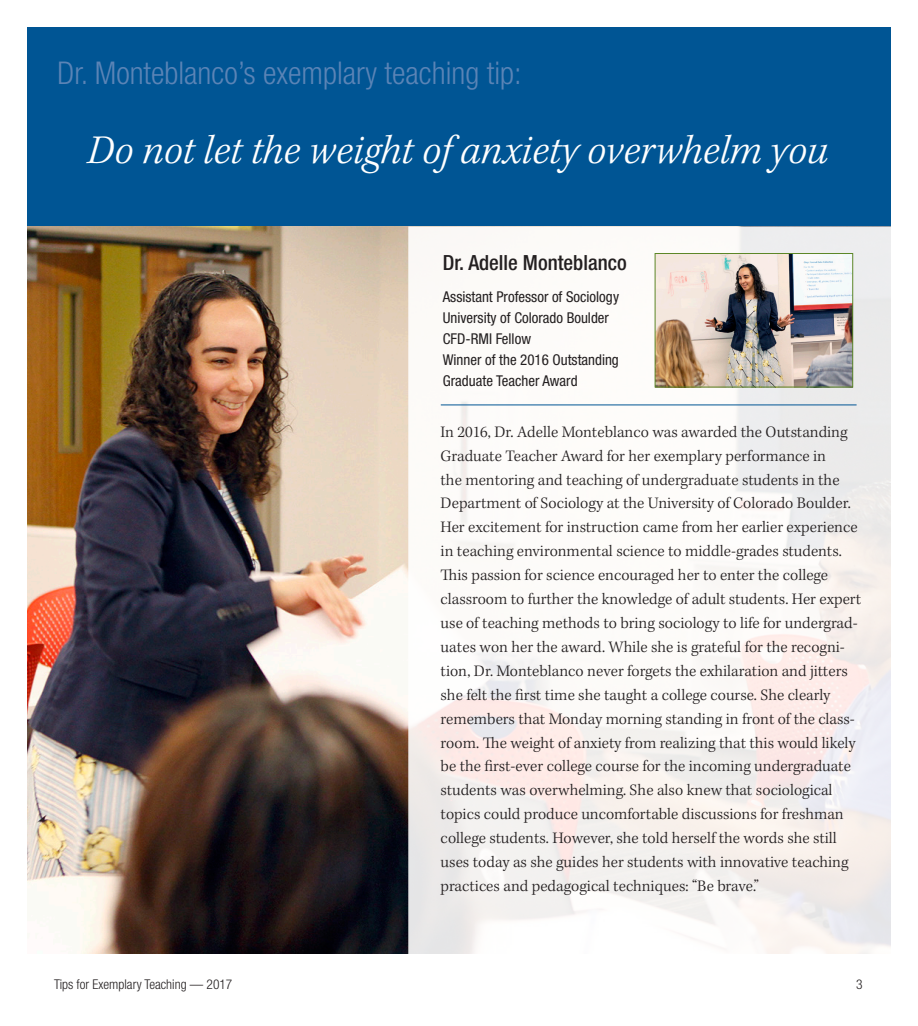
<style>
.page{position:relative;width:918px;height:1026px;background:#fff}
.page>*{position:absolute;margin:0;border:0;box-sizing:border-box;transform-origin:0 0}
.t1{font:italic 300 41.85px "Kepler Std";color:#fff}
.t2{font:300 condensed 31.35px "Helvetica Neue";color:#5b84b6}
.t3{font:500 condensed 20.85px "Helvetica Neue";color:#231f20}
.t4{font:300 16.5px/23.9px "Kepler Std";color:#231f20}
.t5{font:condensed 15px/20.9px "Helvetica Neue";color:#231f20}
.quote{font:300 condensed 13.5px "Helvetica Neue";color:#231f20}
</style>
<div class="page">
<img style="left:27px;top:226px;width:381px;height:727px">
<div style="left:27px;top:27px;width:864px;height:199px;background:#005594"></div>
<svg style="left:408px;top:226px;width:483px;height:728px"></svg>
<hr style="left:441px;top:405px;width:416px;height:1px;background:#005594">
<img style="left:657px;top:255px;width:194px;height:130px">
<div style="left:655px;top:253px;width:198px;height:134px;border:1px solid #5c8727"></div>
<p class="t2" style="left:58px;top:55px;width:465px">Dr. Monteblanco’s exemplary teaching tip:</p>
<p class="t1" style="left:87px;top:126px;width:742px">Do not let the weight of anxiety overwhelm you</p>
<p class="t3" style="left:443px;top:250px;width:185px">Dr. Adelle Monteblanco</p>
<p class="t5" style="left:443px;top:286px;width:178px">Assistant Professor of Sociology</p>
<p class="t5" style="left:443px;top:307px;width:168px">University of Colorado Boulder</p>
<p class="t5" style="left:443px;top:328px;width:90px">CFD-RMI Fellow</p>
<p class="t5" style="left:443px;top:349px;width:178px">Winner of the 2016 Outstanding<br>Graduate Teacher Award</p>
<p class="t4" style="left:441px;top:420px;width:422px">In 2016, Dr. Adelle Monteblanco was awarded the Outstanding Graduate Teacher Award for her exemplary performance in<br>the mentoring and teaching of undergraduate students in the Department of Sociology at the University of Colorado Boulder.<br>Her excitement for instruction came from her earlier experience in teaching environmental science to middle-grades students.<br>This passion for science encouraged her to enter the college classroom to further the knowledge of adult students. Her expert use of teaching methods to bring sociology to life for undergrad&shy;uates won her the award. While she is grateful for the recogni&shy;tion, Dr. Monteblanco never forgets the exhilaration and jitters she felt the first time she taught a college course. She clearly remembers that Monday morning standing in front of the class&shy;room. The weight of anxiety from realizing that this would likely be the first-ever college course for the incoming undergraduate students was overwhelming. She also knew that sociological topics could produce uncomfortable discussions for freshman college students. However, she told herself the words she still uses today as she guides her students with innovative teaching practices and pedagogical techniques: “Be brave.”</p>
<p class="quote" style="left:54px;top:976px;width:180px">Tips for Exemplary Teaching — 2017</p>
<p class="quote" style="left:856px;top:976px;width:8px">3</p>
</div>
